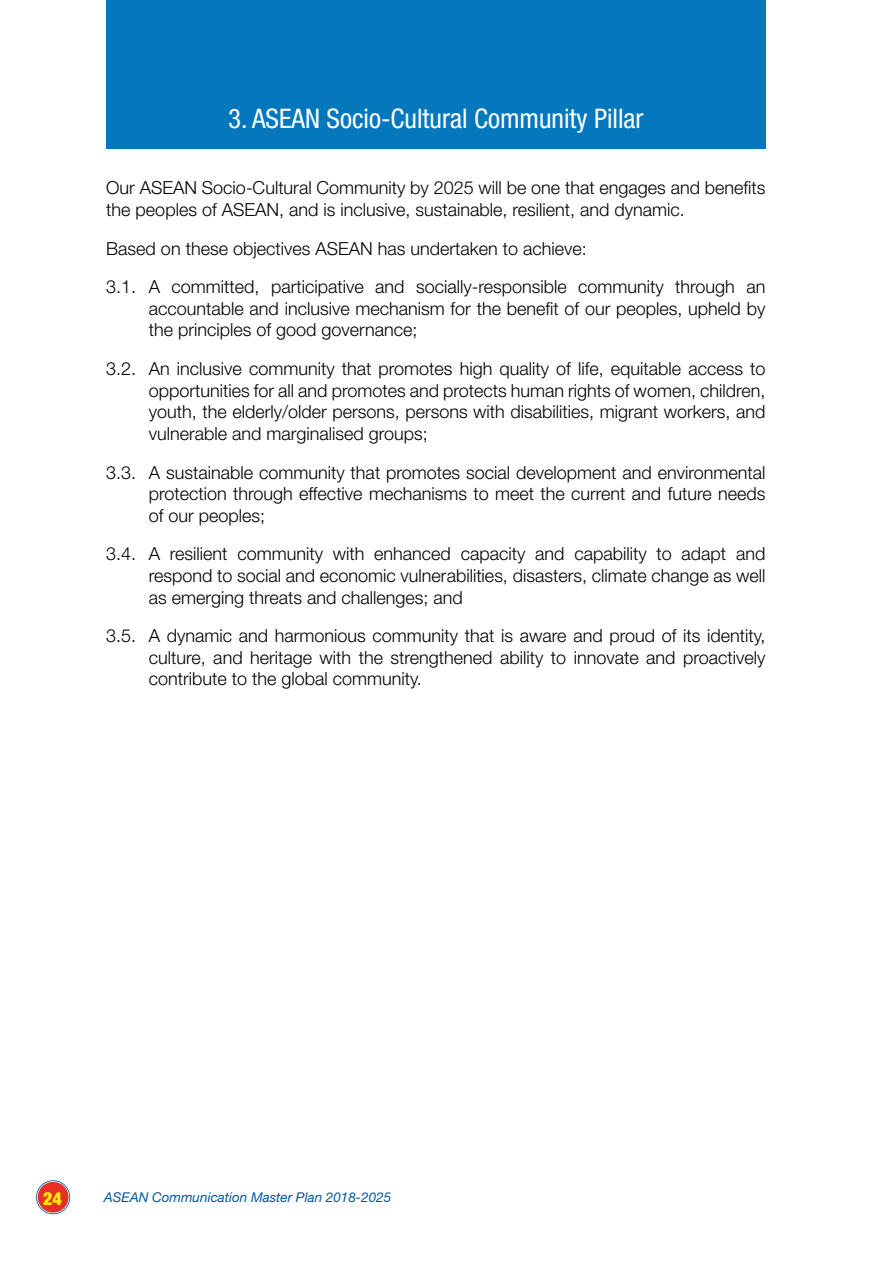
<style>
.page{position:relative;width:893px;height:1263px;background:#fff}
.page>*{position:absolute;margin:0;border:0;box-sizing:border-box;transform-origin:0 0}
.t1{font:condensed 27px "Helvetica Neue";color:#fff}
.t2{font:300 18px/21.6px "Helvetica Neue";color:#000;text-align:justify}
.t3{font:900 condensed 18px "Helvetica Neue";color:#ffed00}
.t4{font:italic 13.5px "Helvetica Neue";color:#0058a2}
</style>
<div class="page">
<svg style="left:36px;top:1180px;width:34px;height:34px"></svg>
<svg style="left:37px;top:1181px;width:32px;height:32px"></svg>
<div style="left:38px;top:1182px;width:31px;height:30px;background:#e63027;border-radius:50%"></div>
<div style="left:106px;top:0;width:659px;height:148px;background:#0578bd"></div>
<h1 class="t1" style="left:228px;top:102px;width:417px">3. ASEAN Socio-Cultural Community Pillar</h1>
<p class="t2" style="left:106px;top:177px;width:661px">Our ASEAN Socio-Cultural Community by 2025 will be one that engages and benefits the peoples of ASEAN, and is inclusive, sustainable, resilient, and dynamic.</p>
<p class="t2" style="left:106px;top:229px;width:661px;line-height:38.5px">Based on these objectives ASEAN has undertaken to achieve:<br>3.1. A committed, participative and socially-responsible community through an</p>
<p class="t2" style="left:149px;top:297px;width:618px">accountable and inclusive mechanism for the benefit of our peoples, upheld by the principles of good governance;</p>
<p class="t2" style="left:149px;top:357px;width:618px;text-indent:-43px">3.2. An inclusive community that promotes high quality of life, equitable access to opportunities for all and promotes and protects human rights of women, children, youth, the elderly/older persons, persons with disabilities, migrant workers, and vulnerable and marginalised groups;</p>
<p class="t2" style="left:149px;top:461px;width:618px;text-indent:-43px">3.3. A sustainable community that promotes social development and environmental protection through effective mechanisms to meet the current and future needs of our peoples;</p>
<p class="t2" style="left:149px;top:543px;width:618px;text-indent:-43px">3.4. A resilient community with enhanced capacity and capability to adapt and respond to social and economic vulnerabilities, disasters, climate change as well as emerging threats and challenges; and</p>
<p class="t2" style="left:149px;top:624px;width:618px;text-indent:-43px">3.5. A dynamic and harmonious community that is aware and proud of its identity, culture, and heritage with the strengthened ability to innovate and proactively contribute to the global community.</p>
<p class="t3" style="left:43px;top:1187px;width:20px">24</p>
<p class="t4" style="left:104px;top:1189px;width:289px">ASEAN Communication Master Plan 2018-2025</p>
</div>
